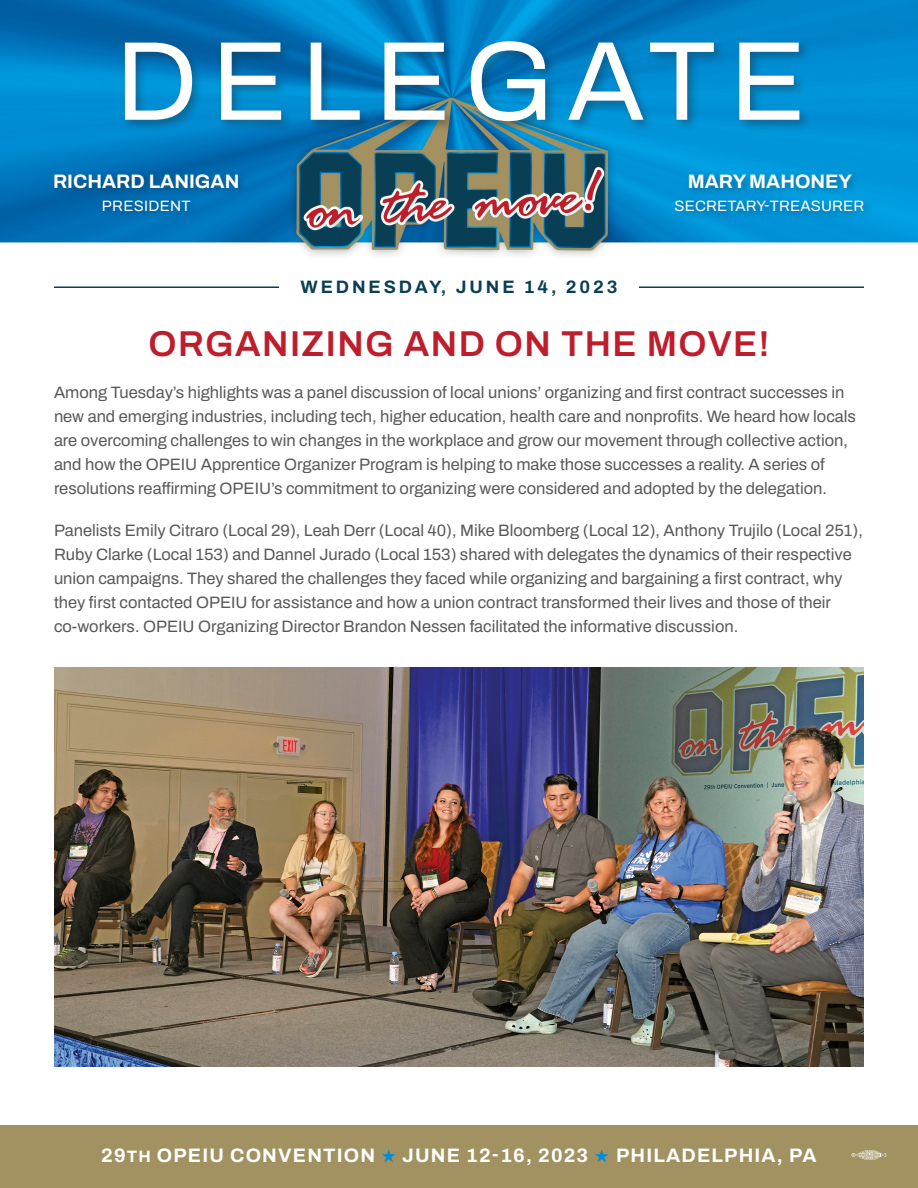
<style>
.page{position:relative;width:918px;height:1188px;background:#fff}
.page>*{position:absolute;margin:0;border:0;box-sizing:border-box;transform-origin:0 0}
.t1{font:600 112.5px "Archivo";letter-spacing:.12em;color:#fff}
.t2{font:600 36px "Archivo";letter-spacing:.04em;color:#be1d2c}
.t3{font:700 19.5px "Archivo";letter-spacing:.06em;color:#fff}
.t4{font:700 19.5px "Archivo";color:#fff}
.t5{font:700 18px "Archivo";letter-spacing:.16em;color:#093f55}
.t6{font:600 16.5px/24px "Archivo";color:#57585a}
.t7{font:600 15px "Archivo";letter-spacing:.01em;color:#fff}
.s1{font-size:16.5px}
.s2{color:#008cd3}
</style>
<div class="page">
<img style="left:0;top:0;width:918px;height:256px">
<img style="left:54px;top:668px;width:810px;height:398px">
<hr style="left:54px;top:286px;width:225px;height:2px;background:#093f55">
<hr style="left:639px;top:286px;width:225px;height:2px;background:#093f55">
<div style="left:121px;top:38px;width:691px;height:96px;background:#231f20;opacity:.35"></div>
<div style="left:51px;top:171px;width:197px;height:49px;background:#231f20;opacity:.33"></div>
<div style="left:672px;top:171px;width:200px;height:49px;background:#231f20;opacity:.33"></div>
<div style="left:0;top:1125px;width:918px;height:63px;background:#a29161"></div>
<svg style="left:851px;top:1150px;width:36px;height:10px"></svg>
<p class="t1" style="left:115px;top:-3px;width:692px">DELEGATE</p>
<p class="t4" style="left:53px;top:167px;width:188px">RICHARD LANIGAN</p>
<p class="t7" style="left:102px;top:194px;width:90px">PRESIDENT</p>
<p class="t4" style="left:688px;top:167px;width:166px">MARY MAHONEY</p>
<p class="t7" style="left:675px;top:194px;width:191px">SECRETARY-TREASURER</p>
<p class="t5" style="left:300px;top:274px;width:319px">WEDNESDAY, JUNE 14, 2023</p>
<p class="t2" style="left:149px;top:316px;width:622px">ORGANIZING AND ON THE MOVE!</p>
<p class="t6" style="left:54px;top:380px;width:804px">Among Tuesday’s highlights was a panel discussion of local unions’ organizing and first contract successes in new and emerging industries, including tech, higher education, health care and nonprofits. We heard how locals are overcoming challenges to win changes in the workplace and grow our movement through collective action, and how the OPEIU Apprentice Organizer Program is helping to make those successes a reality. A series of resolutions reaffirming OPEIU’s commitment to organizing were considered and adopted by the delegation.</p>
<p class="t6" style="left:54px;top:518px;width:810px">Panelists Emily Citraro (Local 29), Leah Derr (Local 40), Mike Bloomberg (Local 12), Anthony Trujilo (Local 251), Ruby Clarke (Local 153) and Dannel Jurado (Local 153) shared with delegates the dynamics of their respective union campaigns. They shared the challenges they faced while organizing and bargaining a first contract, why they first contacted OPEIU for assistance and how a union contract transformed their lives and those of their co-workers. OPEIU Organizing Director Brandon Nessen facilitated the informative discussion.</p>
<p class="t3" style="left:101px;top:1140px;width:717px">29<span class="s1">TH</span> OPEIU CONVENTION <span class="s2">★</span> JUNE 12-16, 2023 <span class="s2">★</span> PHILADELPHIA, PA</p>
</div>
